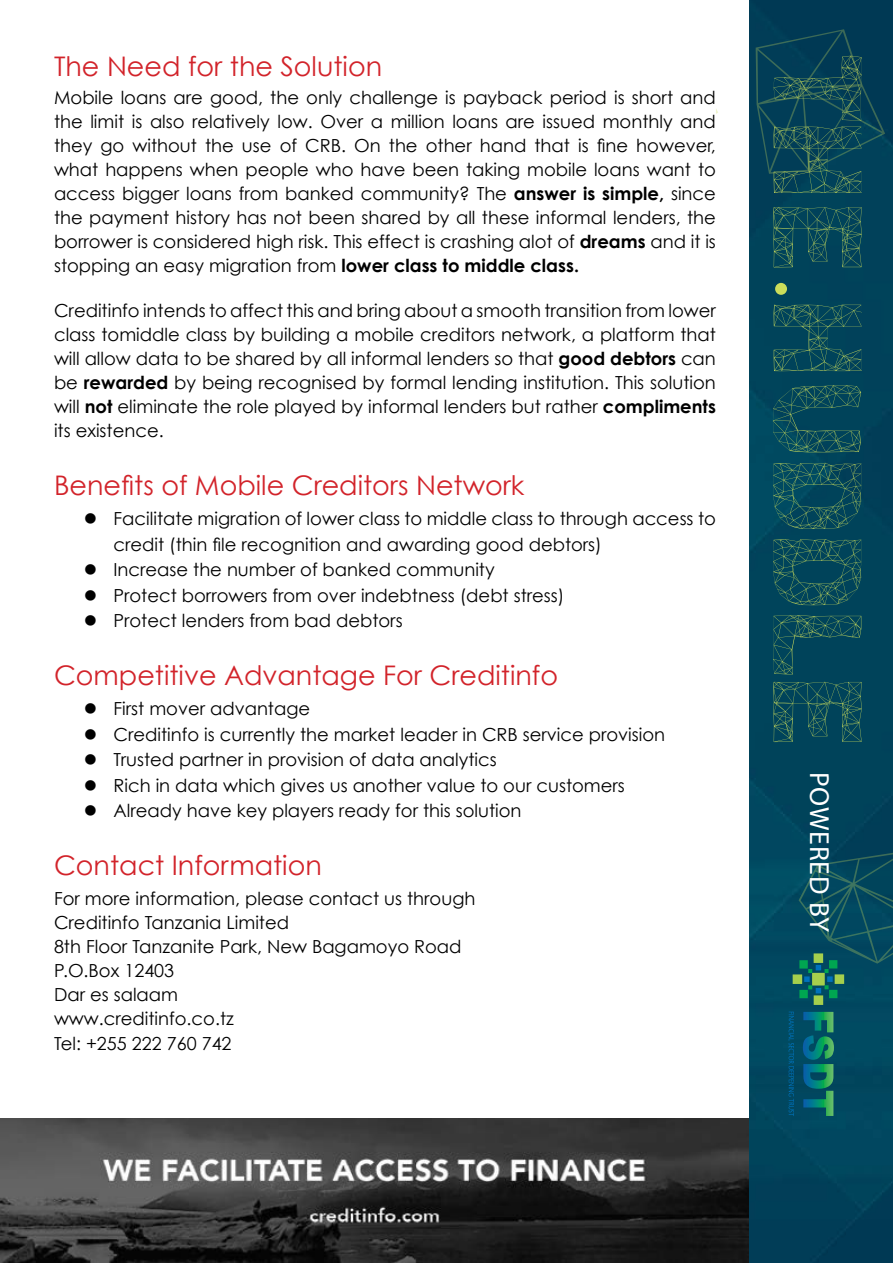
<style>
.page{position:relative;width:893px;height:1263px;background:#fff}
.page>*{position:absolute;margin:0;border:0;box-sizing:border-box;transform-origin:0 0}
.t1{font:88.2px "Adamas";color:#cbdd5a}
.t2{font:27.6px "Myriad Pro";letter-spacing:.03em;color:#fff}
.t3{font:27px "Century Gothic";color:#d2232a}
.t4{font:18px/24px "Century Gothic";color:#000;text-align:justify}
.s1{font-weight:700}
</style>
<div class="page">
<img style="left:748px;top:0;width:145px;height:1263px">
<svg style="left:756px;top:29px;width:129px;height:145px;background:#064156"></svg>
<svg style="left:803px;top:1012px;width:31px;height:104px;background:#11746c"></svg>
<div style="left:814px;top:995px;width:9px;height:10px;background:#a5cf4d"></div>
<div style="left:793px;top:974px;width:9px;height:10px;background:#a5cf4d"></div>
<div style="left:829px;top:990px;width:8px;height:8px;background:#00a651"></div>
<div style="left:799px;top:990px;width:9px;height:8px;background:#00a651"></div>
<svg style="left:799px;top:851px;width:94px;height:142px;background:#0b515e"></svg>
<svg style="left:789px;top:1012px;width:5px;height:104px"></svg>
<div style="left:775px;top:283px;width:12px;height:12px;background:#cbdd5a;border-radius:50%"></div>
<img style="left:0;top:1118px;width:748px;height:145px">
<h3 class="t3" style="left:54px;top:50px;width:330px">The Need for the Solution</h3>
<p class="t4" style="left:54px;top:85px;width:663px">Mobile loans are good, the only challenge is payback period is short and the limit is also relatively low. Over a million loans are issued monthly and they go without the use of CRB. On the other hand that is fine however, what happens when people who have been taking mobile loans want to access bigger loans from banked community? The <span class="s1">answer is simple,</span> since the payment history has not been shared by all these informal lenders, the borrower is considered high risk. This effect is crashing alot of <span class="s1">dreams</span> and it is stopping an easy migration from <span class="s1">lower class to middle class.</span></p>
<p class="t4" style="left:54px;top:299px;width:663px">Creditinfo intends to affect this and bring about a smooth transition from lower class tomiddle class by building a mobile creditors network, a platform that will allow data to be shared by all informal lenders so that <span class="s1">good debtors</span> can be <span class="s1">rewarded</span> by being recognised by formal lending institution. This solution will <span class="s1">not</span> eliminate the role played by informal lenders but rather <span class="s1">compliments </span>its existence.</p>
<h3 class="t3" style="left:54px;top:469px;width:472px">Benefits of Mobile Creditors Network</h3>
<p class="t4" style="left:114px;top:506px;width:604px;line-height:25.5px;text-indent:-30px">● Facilitate migration of lower class to middle class to through access to credit (thin file recognition and awarding good debtors)</p>
<p class="t4" style="left:84px;top:557px;width:412px">● Increase the number of banked community</p>
<p class="t4" style="left:84px;top:583px;width:482px">● Protect borrowers from over indebtness (debt stress)</p>
<p class="t4" style="left:84px;top:608px;width:320px">● Protect lenders from bad debtors</p>
<h3 class="t3" style="left:54px;top:659px;width:506px">Competitive Advantage For Creditinfo</h3>
<p class="t4" style="left:84px;top:696px;width:228px">● First mover advantage</p>
<p class="t4" style="left:84px;top:722px;width:583px">● Creditinfo is currently the market leader in CRB service provision</p>
<p class="t4" style="left:84px;top:747px;width:414px">● Trusted partner in provision of data analytics</p>
<p class="t4" style="left:84px;top:773px;width:543px">● Rich in data which gives us another value to our customers</p>
<p class="t4" style="left:84px;top:798px;width:439px">● Already have key players ready for this solution</p>
<h3 class="t3" style="left:54px;top:849px;width:269px">Contact Information</h3>
<p class="t4" style="left:54px;top:886px;width:423px;text-align:left">For more information, please contact us through<br>Creditinfo Tanzania Limited<br>8th Floor Tanzanite Park, New Bagamoyo Road<br>P.O.Box 12403<br>Dar es salaam<br>www.creditinfo.co.tz<br>Tel: +255 222 760 742</p>
<h1 class="t1" style="left:855px;top:64px;width:692px;rotate:90deg">THE HUDDLE</h1>
<h2 class="t2" style="left:836px;top:772px;width:162px;rotate:90deg">POWERED BY</h2>
</div>
